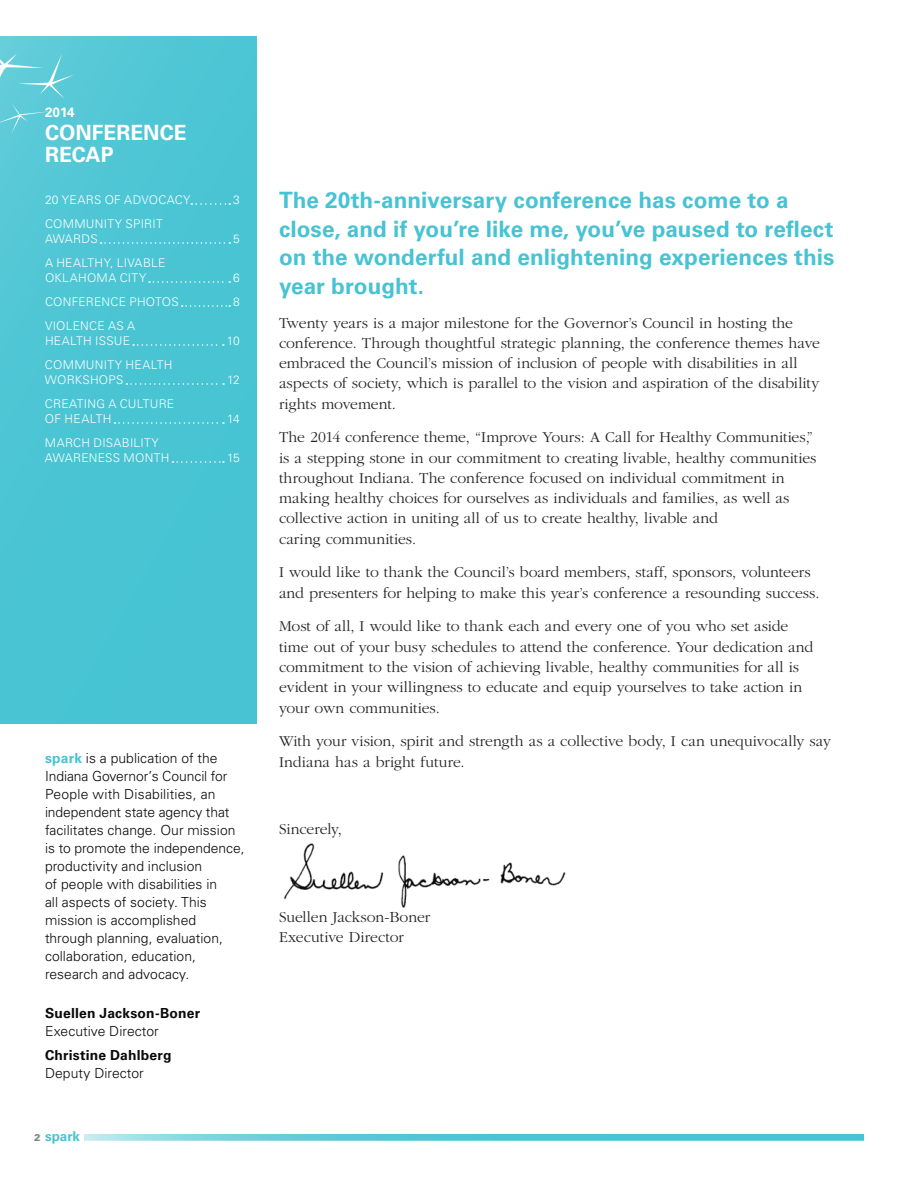
<style>
.page{position:relative;width:918px;height:1188px;background:#fff}
.page>*{position:absolute;margin:0;border:0;box-sizing:border-box;transform-origin:0 0}
.t1{font:700 22.5px/28.5px "Univers";letter-spacing:.005em;color:#47c3d3}
.t2{font:700 21px/22.5px "Univers";color:#fff}
.t3{font:300 15.75px/20.2px "Garamond";color:#232323}
.t4{font:300 13.8px/18px "Univers";color:#0b0a0b}
.t5{font:700 13.8px "Univers";letter-spacing:.015em;color:#0b0a0b}
.t6{font:700 13.5px "Univers";letter-spacing:-.005em;color:#47c3d3}
.t7{font:700 13.5px "Univers";color:#fff}
.t8{font:300 12px/15px "Univers";letter-spacing:.02em;color:#fff}
.s1{font-weight:700;color:#47c3d3}
.s2{font-weight:900;font-size:9.75px;color:#858585}
</style>
<div class="page">
<img style="left:284px;top:843px;width:282px;height:65px">
<div style="left:0;top:36px;width:256px;height:688px;background:#49c4d3"></div>
<svg style="left:0;top:54px;width:75px;height:80px"></svg>
<svg style="left:191px;top:203px;width:39px;height:2px"></svg>
<svg style="left:101px;top:242px;width:129px;height:2px"></svg>
<svg style="left:149px;top:281px;width:81px;height:2px"></svg>
<svg style="left:182px;top:305px;width:48px;height:2px"></svg>
<svg style="left:133px;top:344px;width:91px;height:2px"></svg>
<svg style="left:126px;top:383px;width:98px;height:2px"></svg>
<svg style="left:114px;top:422px;width:110px;height:2px"></svg>
<svg style="left:172px;top:461px;width:52px;height:2px"></svg>
<svg style="left:84px;top:1134px;width:780px;height:7px;background:#62ccd9"></svg>
<p class="t7" style="left:45px;top:104px;width:31px">2014</p>
<h2 class="t2" style="left:45px;top:121px;width:143px">CONFERENCE<br>RECAP</h2>
<p class="t8" style="left:45px;top:192px;width:147px">20 YEARS OF ADVOCACY</p>
<p class="t8" style="left:233px;top:192px;width:8px">3</p>
<p class="t8" style="left:45px;top:216px;width:119px">COMMUNITY SPIRIT<br>AWARDS</p>
<p class="t8" style="left:233px;top:231px;width:8px">5</p>
<p class="t8" style="left:45px;top:255px;width:122px">A HEALTHY, LIVABLE<br>OKLAHOMA CITY</p>
<p class="t8" style="left:233px;top:270px;width:8px">6</p>
<p class="t8" style="left:45px;top:294px;width:135px">CONFERENCE PHOTOS</p>
<p class="t8" style="left:233px;top:294px;width:8px">8</p>
<p class="t8" style="left:45px;top:318px;width:92px">VIOLENCE AS A<br>HEALTH ISSUE</p>
<p class="t8" style="left:227px;top:333px;width:15px">10</p>
<p class="t8" style="left:45px;top:357px;width:129px">COMMUNITY HEALTH<br>WORKSHOPS</p>
<p class="t8" style="left:45px;top:396px;width:131px">CREATING A CULTURE<br>OF HEALTH</p>
<p class="t8" style="left:45px;top:435px;width:126px">MARCH DISABILITY<br>AWARENESS MONTH</p>
<p class="t8" style="left:227px;top:372px;width:14px">12</p>
<p class="t8" style="left:227px;top:411px;width:14px">14</p>
<p class="t8" style="left:227px;top:450px;width:14px">15</p>
<p class="t4" style="left:45px;top:750px;width:201px"><span class="s1">spark</span> is a publication of the<br>Indiana Governor’s Council for<br>People with Disabilities, an independent state agency that facilitates change. Our mission is to promote the independence, productivity and inclusion<br>of people with disabilities in<br>all aspects of society. This mission is accomplished through planning, evaluation, collaboration, education, research and advocacy.</p>
<p class="t5" style="left:45px;top:1005px;width:157px">Suellen Jackson-Boner</p>
<p class="t4" style="left:45px;top:1022px;width:115px">Executive Director</p>
<p class="t5" style="left:45px;top:1047px;width:128px">Christine Dahlberg</p>
<p class="t4" style="left:45px;top:1064px;width:100px">Deputy Director</p>
<p class="t6" style="left:34px;top:1128px;width:47px"><span class="s2">2</span> spark</p>
<h1 class="t1" style="left:279px;top:186px;width:557px">The 20th-anniversary conference has come to a close, and if you’re like me, you’ve paused to reflect on the wonderful and enlightening experiences this year brought.</h1>
<p class="t3" style="left:279px;top:313px;width:543px">Twenty years is a major milestone for the Governor’s Council in hosting the conference. Through thoughtful strategic planning, the conference themes have embraced the Council’s mission of inclusion of people with disabilities in all aspects of society, which is parallel to the vision and aspiration of the disability rights movement.</p>
<p class="t3" style="left:279px;top:428px;width:539px">The 2014 conference theme, “Improve Yours: A Call for Healthy Communities,” is a stepping stone in our commitment to creating livable, healthy communities throughout Indiana. The conference focused on individual commitment in making healthy choices for ourselves as individuals and families, as well as collective action in uniting all of us to create healthy, livable and<br>caring communities.</p>
<p class="t3" style="left:279px;top:563px;width:542px">I would like to thank the Council’s board members, staff, sponsors, volunteers and presenters for helping to make this year’s conference a resounding success.</p>
<p class="t3" style="left:279px;top:617px;width:536px">Most of all, I would like to thank each and every one of you who set aside time out of your busy schedules to attend the conference. Your dedication and commitment to the vision of achieving livable, healthy communities for all is evident in your willingness to educate and equip yourselves to take action in your own communities.</p>
<p class="t3" style="left:279px;top:731px;width:554px">With your vision, spirit and strength as a collective body, I can unequivocally say<br>Indiana has a bright future.</p>
<p class="t3" style="left:279px;top:819px;width:65px">Sincerely,</p>
<p class="t3" style="left:279px;top:907px;width:153px">Suellen Jackson-Boner<br>Executive Director</p>
</div>
